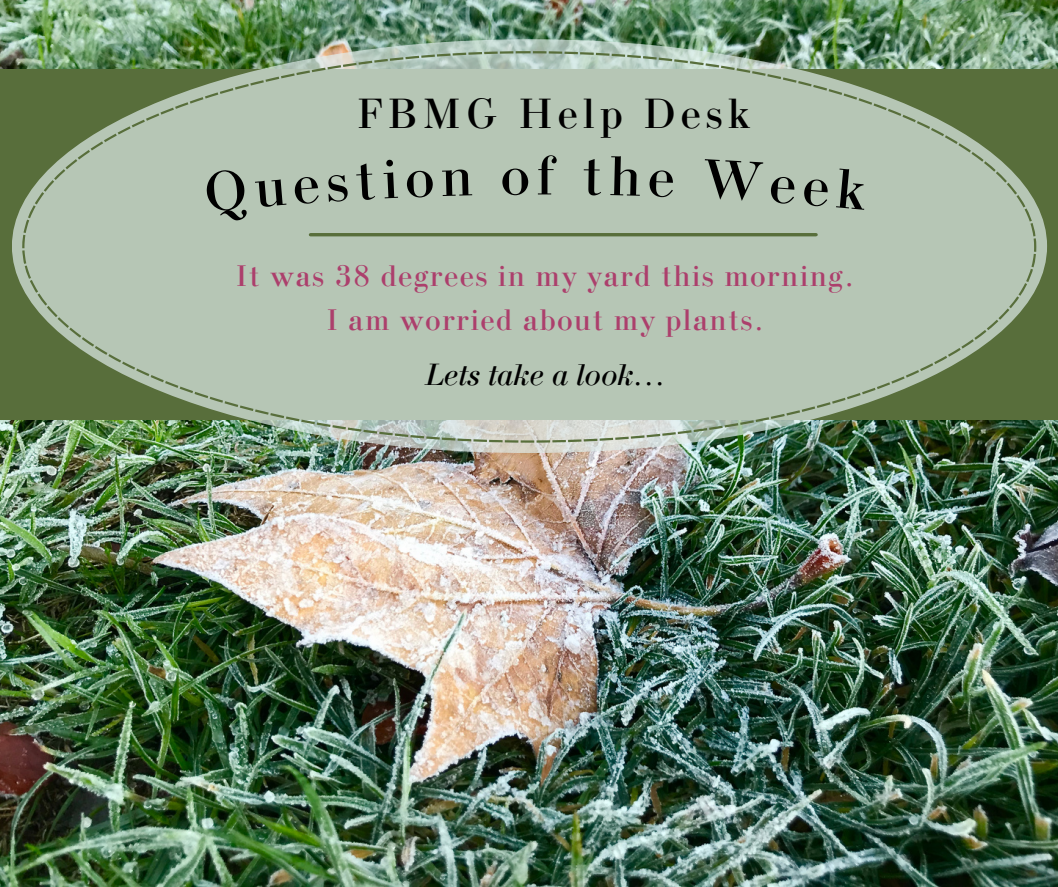
<style>
.page{position:relative;width:1058px;height:887px;background:#fff}
.page>*{position:absolute;margin:0;border:0;box-sizing:border-box;transform-origin:0 0}
.t1{font:59.55px "Bodoni";color:#000}
.t2{font:44.7px "Bodoni";letter-spacing:.12em;color:#000}
.t3{font:italic 32.4px "Bodoni";color:#000}
.t4{font:31.35px "Bodoni";letter-spacing:.06em;color:#ac3f6c}
</style>
<div class="page">
<img style="left:0;top:0;width:1058px;height:886px">
<div style="left:0;top:69px;width:1057px;height:351px;background:#586e3b"></div>
<svg style="left:22px;top:51px;width:1014px;height:391px;background:#a5b7a1"></svg>
<hr style="left:310px;top:233px;width:506px;height:3px;background:#586e3b">
<div style="left:205px;top:168px;width:42px;height:55px;background:#b6c6b5"></div>
<svg style="left:255px;top:179px;width:31px;height:29px"></svg>
<div style="left:294px;top:174px;width:54px;height:30px;background:#b6c6b5"></div>
<div style="left:356px;top:159px;width:42px;height:41px;background:#b6c6b5"></div>
<div style="left:406px;top:169px;width:66px;height:29px;background:#b6c6b5"></div>
<svg style="left:502px;top:168px;width:26px;height:27px"></svg>
<div style="left:583px;top:155px;width:57px;height:41px;background:#b6c6b5"></div>
<svg style="left:649px;top:170px;width:24px;height:27px"></svg>
<div style="left:702px;top:158px;width:61px;height:44px;background:#b6c6b5"></div>
<svg style="left:770px;top:176px;width:25px;height:28px"></svg>
<div style="left:803px;top:168px;width:64px;height:42px;background:#b6c6b5"></div>
<p class="t2" style="left:357px;top:86px;width:395px">FBMG Help Desk</p>
<p class="t1" style="left:536px;top:138px;width:19px">f</p>
<p class="t4" style="left:236px;top:257px;width:619px">It was 38 degrees in my yard this morning.</p>
<p class="t4" style="left:327px;top:300px;width:438px">I am worried about my plants.</p>
<p class="t3" style="left:425px;top:355px;width:243px">Lets take a look...</p>
</div>
